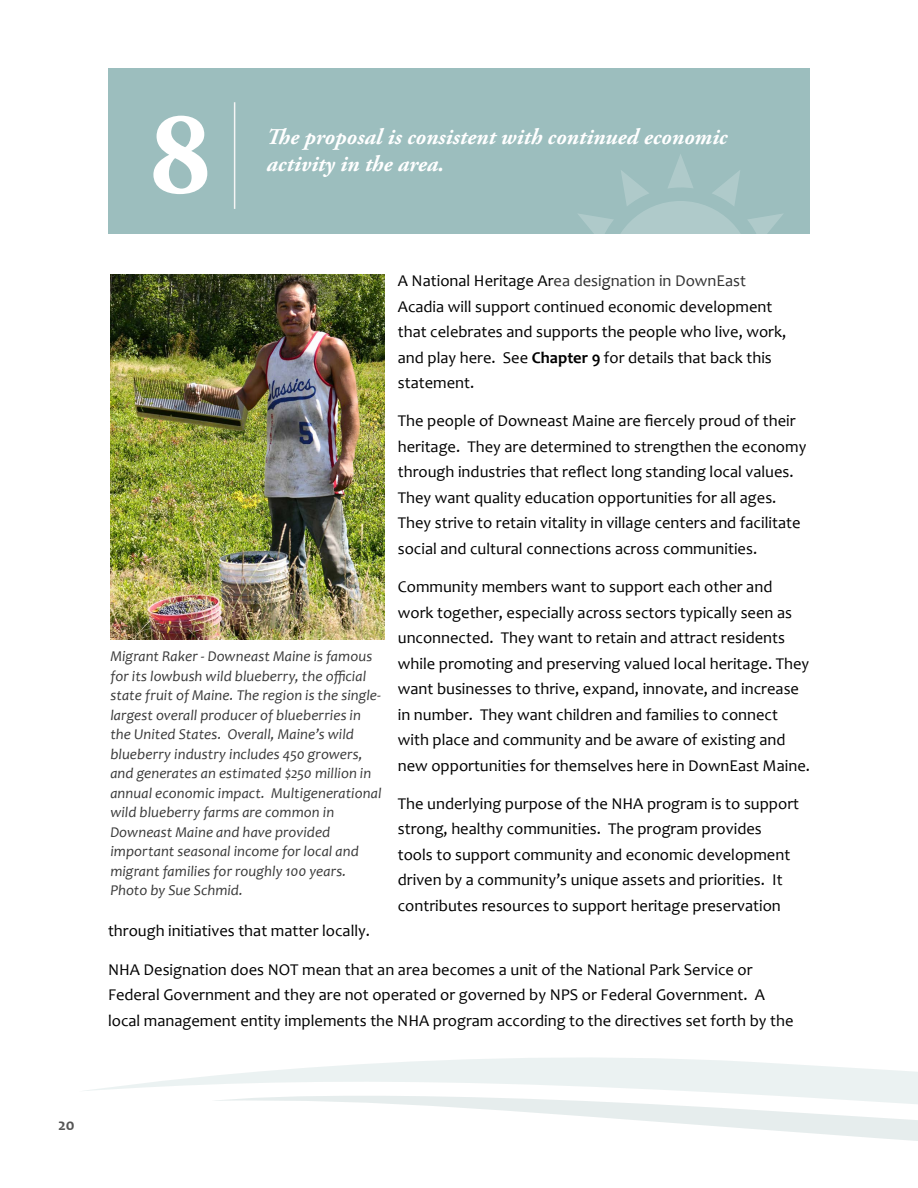
<style>
.page{position:relative;width:918px;height:1188px;background:#fff}
.page>*{position:absolute;margin:0;border:0;box-sizing:border-box;transform-origin:0 0}
.t1{font:700 120px "Adobe Garamond Pro";color:#fff}
.t2{font:italic 700 22.5px/27px "Adobe Garamond Pro";color:#fff}
.t3{font:16.5px/25.5px "Candara";color:#000}
.t4{font:700 16.5px "Candara";color:#555}
.t5{font:italic 15px/19.5px "Candara";letter-spacing:.005em;color:#393939}
.s1{font-weight:700}
</style>
<div class="page">
<svg style="left:85px;top:1057px;width:833px;height:34px;fill:#ebf2f2"></svg>
<svg style="left:211px;top:1084px;width:707px;height:57px"></svg>
<div style="left:108px;top:68px;width:702px;height:165px;background:#9cbebe"></div>
<hr style="left:234px;top:102px;width:1px;height:107px;background:#f5f5f5">
<img style="left:110px;top:274px;width:274px;height:366px">
<svg style="left:554px;top:154px;width:253px;height:80px"></svg>
<h1 class="t1" style="left:149px;top:85px;width:64px">8</h1>
<h2 class="t2" style="left:267px;top:124px;width:462px">The proposal is consistent with continued economic activity in the area.</h2>
<p class="t5" style="left:110px;top:647px;width:273px">Migrant Raker - Downeast Maine is famous for its lowbush wild blueberry, the official state fruit of Maine. The region is the single&shy;largest overall producer of blueberries in the United States. Overall, Maine’s wild blueberry industry includes 450 growers, and generates an estimated $250 million in annual economic impact. Multigenerational wild blueberry farms are common in Downeast Maine and have provided important seasonal income for local and migrant families for roughly 100 years.<br>Photo by Sue Schmid.</p>
<p class="t3" style="left:398px;top:268px;width:390px">A National Heritage Area designation in DownEast Acadia will support continued economic development that celebrates and supports the people who live, work, and play here. See <span class="s1">Chapter 9</span> for details that back this statement.</p>
<p class="t3" style="left:398px;top:408px;width:410px">The people of Downeast Maine are fiercely proud of their heritage. They are determined to strengthen the economy through industries that reflect long standing local values.<br>They want quality education opportunities for all ages.<br>They strive to retain vitality in village centers and facilitate social and cultural connections across communities.</p>
<p class="t3" style="left:398px;top:574px;width:414px">Community members want to support each other and work together, especially across sectors typically seen as unconnected. They want to retain and attract residents while promoting and preserving valued local heritage. They want businesses to thrive, expand, innovate, and increase in number. They want children and families to connect with place and community and be aware of existing and new opportunities for themselves here in DownEast Maine.</p>
<p class="t3" style="left:398px;top:791px;width:403px">The underlying purpose of the NHA program is to support strong, healthy communities. The program provides tools to support community and economic development driven by a community’s unique assets and priorities. It contributes resources to support heritage preservation</p>
<p class="t3" style="left:108px;top:918px;width:264px">through initiatives that matter locally.</p>
<p class="t3" style="left:108px;top:956px;width:687px">NHA Designation does NOT mean that an area becomes a unit of the National Park Service or<br>Federal Government and they are not operated or governed by NPS or Federal Government. A local management entity implements the NHA program according to the directives set forth by the</p>
<p class="t4" style="left:58px;top:1114px;width:18px">20</p>
</div>
